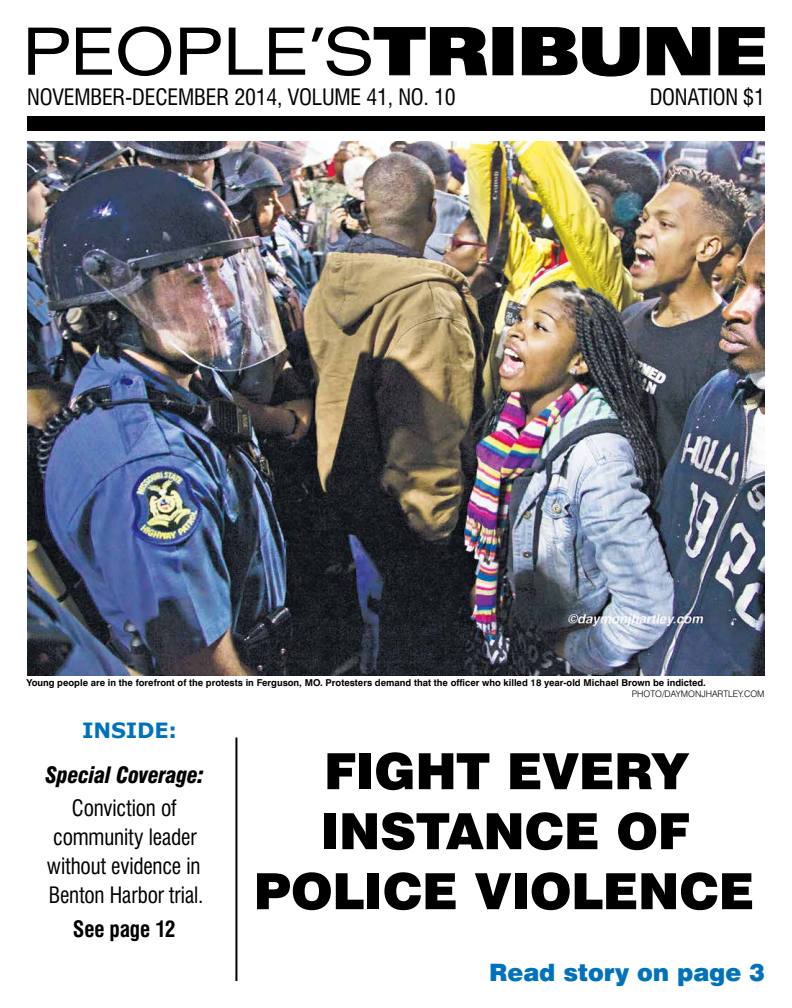
<style>
.page{position:relative;width:792px;height:1008px;background:#fff}
.page>*{position:absolute;margin:0;border:0;box-sizing:border-box;transform-origin:0 0}
.t1{font:900 50px/60px "Swiss 721 BT";letter-spacing:-.01em;color:#000;text-align:center}
.t2{font:900 24px "Swiss 721 BT";letter-spacing:-.005em;color:#0072bc}
.t3{font:condensed 22px/29px "Swiss 721 BT";letter-spacing:-.01em;color:#000;text-align:center}
.t4{font:italic 900 condensed 22px "Swiss 721 BT";letter-spacing:-.01em;color:#000}
.t5{font:700 condensed 22px "Swiss 721 BT";letter-spacing:-.01em;color:#000}
.t6{font:700 21px "Verdana";letter-spacing:-.01em;color:#0072bc}
.t7{font:700 9.5px "Swiss 721 BT";color:#000}
.t8{font:300 9px "Swiss 721 BT";color:#000}
</style>
<div class="page">
<div style="left:27px;top:116px;width:738px;height:15px;background:#000"></div>
<svg style="left:28px;top:28px;width:41px;height:47px"></svg>
<svg style="left:76px;top:28px;width:36px;height:47px"></svg>
<svg style="left:118px;top:26px;width:53px;height:50px"></svg>
<svg style="left:180px;top:28px;width:41px;height:47px"></svg>
<svg style="left:229px;top:28px;width:34px;height:47px"></svg>
<svg style="left:269px;top:28px;width:36px;height:47px"></svg>
<svg style="left:312px;top:26px;width:175px;height:50px"></svg>
<div style="left:493px;top:28px;width:20px;height:47px;background:#000"></div>
<div style="left:492px;top:27px;width:21px;height:48px;border:1px solid #000"></div>
<svg style="left:521px;top:27px;width:119px;height:49px"></svg>
<svg style="left:646px;top:27px;width:65px;height:49px;background:#313131"></svg>
<svg style="left:718px;top:27px;width:47px;height:49px"></svg>
<hr style="left:235px;top:738px;width:2px;height:243px;background:#000">
<img style="left:27px;top:142px;width:738px;height:533px">
<h3 class="t3" style="left:27px;top:82px;width:430px">NOVEMBER-DECEMBER 2014, VOLUME 41, NO. 10</h3>
<h3 class="t3" style="left:650px;top:82px;width:117px">DONATION $1</h3>
<p class="t7" style="left:27px;top:677px;width:681px">Young people are in the forefront of the protests in Ferguson, MO. Protesters demand that the officer who killed 18 year-old Michael Brown be indicted.</p>
<p class="t8" style="left:632px;top:688px;width:134px">PHOTO/DAYMONJHARTLEY.COM</p>
<h3 class="t6" style="left:82px;top:715px;width:96px">INSIDE:</h3>
<h3 class="t4" style="left:46px;top:761px;width:160px">Special Coverage:</h3>
<h3 class="t3" style="left:47px;top:794px;width:158px">Conviction of community leader without evidence in<br>Benton Harbor trial.</h3>
<h3 class="t5" style="left:73px;top:915px;width:104px">See page 12</h3>
<h1 class="t1" style="left:254px;top:741px;width:502px">FIGHT EVERY<br>INSTANCE OF<br>POLICE VIOLENCE</h1>
<h2 class="t2" style="left:489px;top:957px;width:277px">Read story on page 3</h2>
</div>
